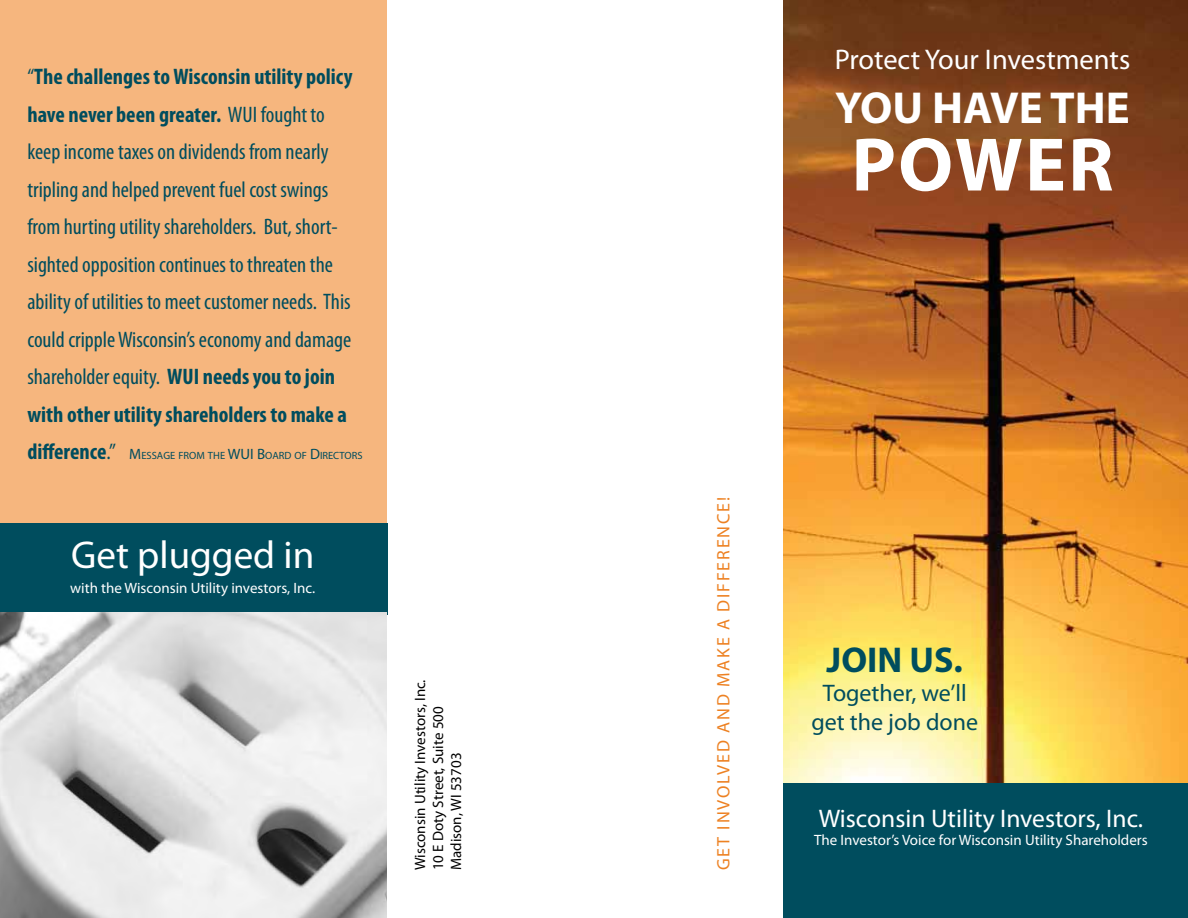
<style>
.page{position:relative;width:1188px;height:918px;background:#fff}
.page>*{position:absolute;margin:0;border:0;box-sizing:border-box;transform-origin:0 0}
.t1{font:700 76.5px "Myriad Pro";letter-spacing:.03em;color:#fff}
.t2{font:700 45px "Myriad Pro";color:#fff}
.t3{font:39px "Myriad Pro";color:#fff}
.t4{font:700 36px "Myriad Pro";color:#004d5e}
.t5{font:28.5px "Myriad Pro";color:#fff}
.t6{font:25.5px "Myriad Pro";color:#fff}
.t7{font:24px/28.8px "Myriad Pro";color:#004d5e;text-align:center}
.t8{font:condensed 22.5px/37.5px "Myriad Pro";color:#004d5e}
.t9{font:18px "Myriad Pro";letter-spacing:.1em;color:#ed8122}
.t10{font:15px "Myriad Pro";color:#fff}
.t11{font:15px/18px "Myriad Pro";color:#000}
.t12{font:10.5px "Myriad Pro";color:#004d5e}
.s1{font-weight:700}
.s2{font-weight:700;font-stretch:condensed;font-size:22.5px}
.s3{font-stretch:condensed;font-size:22.5px}
.s4{font-size:15px}
</style>
<div class="page">
<img style="left:783px;top:0;width:405px;height:784px">
<div style="left:0;top:0;width:386px;height:618px;background:#f6b67e"></div>
<div style="left:783px;top:784px;width:405px;height:134px;background:#004d5e"></div>
<div style="left:0;top:523px;width:388px;height:92px;background:#004d5e"></div>
<img style="left:0;top:612px;width:387px;height:306px">
<p class="t8" style="left:27px;top:58px;width:327px">“<span class="s1">The challenges to Wisconsin utility policy have never been greater.</span> WUI fought to keep income taxes on dividends from nearly tripling and helped prevent fuel cost swings from hurting utility shareholders. But, short&shy;sighted opposition continues to threaten the ability of utilities to meet customer needs. This could cripple Wisconsin’s economy and damage shareholder equity. <span class="s1">WUI needs you to join with other utility shareholders to make a</span></p>
<p class="t12" style="left:27px;top:449px;width:337px"><span class="s2">difference</span><span class="s3">.”</span> <span class="s4">M</span>ESSAGE FROM THE <span class="s4">WUI B</span>OARD OF <span class="s4">D</span> IRECTORS</p>
<h3 class="t3" style="left:71px;top:531px;width:245px">Get plugged in</h3>
<p class="t10" style="left:70px;top:579px;width:247px">with the Wisconsin Utility investors, Inc.</p>
<p class="t11" style="left:411px;top:870px;width:192px;rotate:-90deg">Wisconsin Utility Investors, Inc.<br>10 E Doty Street, Suite 500<br>Madison, WI 53703</p>
<p class="t5" style="left:835px;top:42px;width:297px">Protect Your Investments</p>
<h2 class="t2" style="left:835px;top:78px;width:296px">YOU HAVE THE</h2>
<h1 class="t1" style="left:851px;top:115px;width:264px">POWER</h1>
<p class="t9" style="left:712px;top:870px;width:375px;rotate:-90deg">GET INVOLVED AND MAKE A DIFFERENCE!</p>
<h3 class="t4" style="left:827px;top:637px;width:138px">JOIN US.</h3>
<p class="t7" style="left:811px;top:678px;width:168px">Together, we’ll get the job done</p>
<p class="t6" style="left:819px;top:802px;width:326px">Wisconsin Utility Investors, Inc.</p>
<p class="t10" style="left:814px;top:830px;width:335px">The Investor’s Voice for Wisconsin Utility Shareholders</p>
</div>
